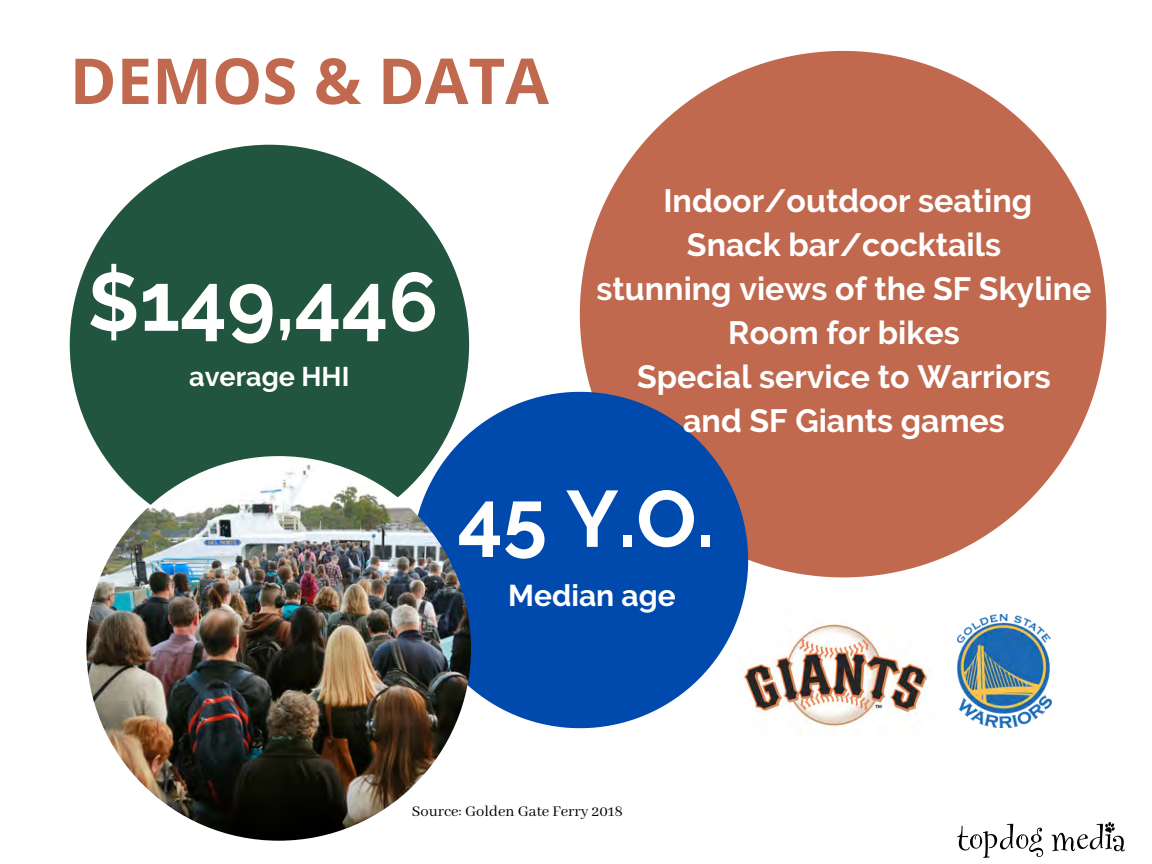
<style>
.page{position:relative;width:1152px;height:864px;background:#fff}
.page>*{position:absolute;margin:0;border:0;box-sizing:border-box;transform-origin:0 0}
.t1{font:700 82.2px "Raleway";color:#fff}
.t2{font:700 79.5px "Raleway";color:#fff}
.t3{font:700 63.45px "Open Sans";color:#c1694f}
.t4{font:700 32.1px "Raleway";color:#fff}
.t5{font:700 30px "Raleway";color:#fff}
.t6{font:700 27px "Raleway";color:#fff}
.t7{font:16.5px "Abhaya Libre";color:#000}
</style>
<div class="page">
<img style="left:958px;top:822px;width:166px;height:35px">
<img style="left:748px;top:577px;width:183px;height:150px">
<svg style="left:580px;top:51px;width:526px;height:526px;fill:#c1694f"></svg>
<div style="left:70px;top:145px;width:399px;height:399px;background:#21553f;border-radius:50%"></div>
<svg style="left:412px;top:392px;width:336px;height:336px;background:#265eac"></svg>
<img style="left:86px;top:456px;width:385px;height:385px;border-radius:50%">
<img style="left:958px;top:614px;width:93px;height:114px">
<p class="t3" style="left:70px;top:36px;width:481px">DEMOS &amp; DATA</p>
<p class="t1" style="left:87px;top:254px;width:352px">$149,446</p>
<p class="t6" style="left:189px;top:361px;width:162px">average HHI</p>
<p class="t4" style="left:663px;top:181px;width:370px">Indoor/outdoor seating</p>
<p class="t4" style="left:687px;top:225px;width:316px">Snack bar/cocktails</p>
<p class="t4" style="left:597px;top:270px;width:496px">stunning views of the SF Skyline</p>
<p class="t4" style="left:728px;top:314px;width:233px">Room for bikes</p>
<p class="t4" style="left:637px;top:358px;width:415px">Special service to Warriors</p>
<p class="t4" style="left:683px;top:402px;width:323px">and SF Giants games</p>
<p class="t2" style="left:458px;top:472px;width:258px">45 Y.O.</p>
<p class="t5" style="left:508px;top:578px;width:169px">Median age</p>
<p class="t7" style="left:412px;top:802px;width:213px">Source: Golden Gate Ferry 2018</p>
</div>
